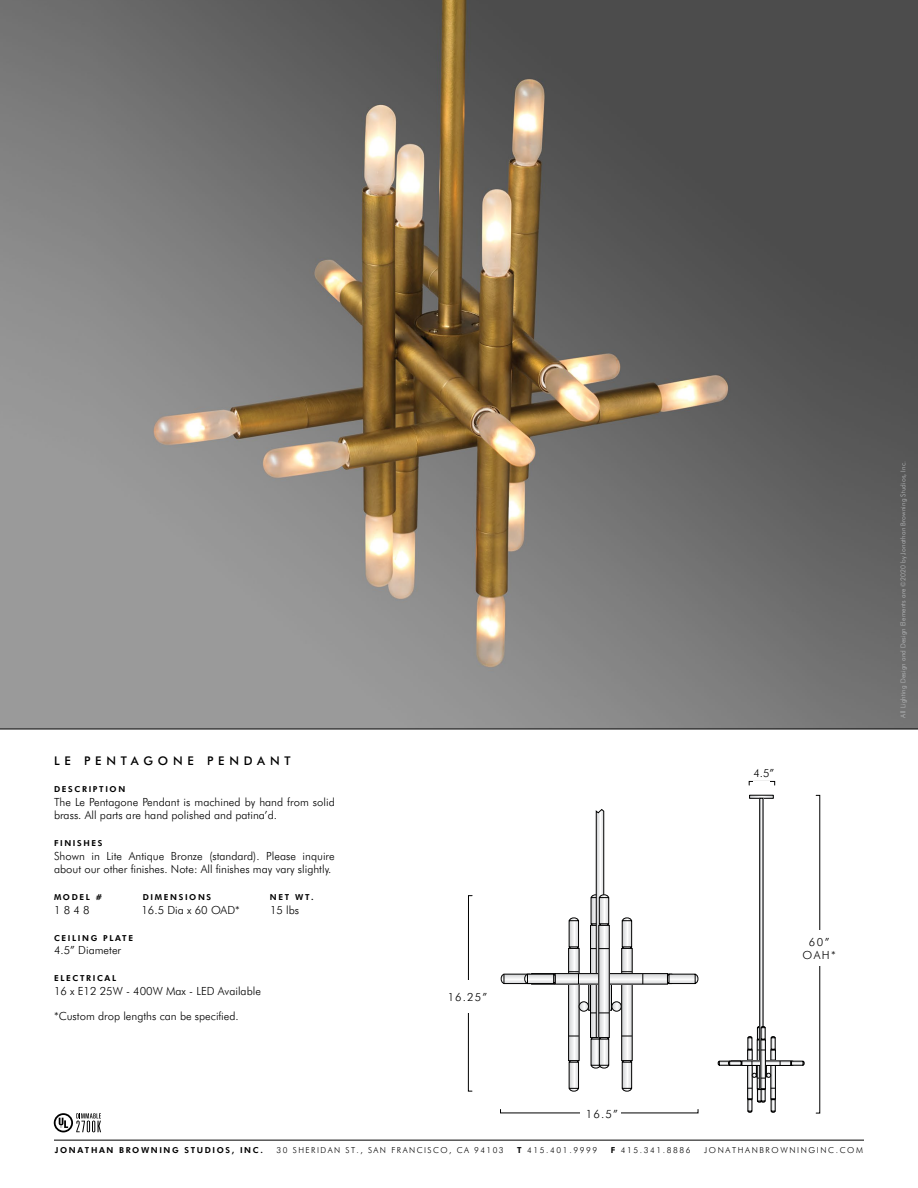
<style>
.page{position:relative;width:918px;height:1188px;background:#fff}
.page>*{position:absolute;margin:0;border:0;box-sizing:border-box;transform-origin:0 0}
.t1{font:500 12px "Futura BT";letter-spacing:.4em;color:#000}
.t2{font:300 11.4px "Futura BT";color:#000}
.t3{font:300 11.25px/13.5px "Futura BT";color:#000}
.t4{font:800 8.25px "Futura BT";letter-spacing:.2em;color:#000}
.t5{font:300 8.25px "Futura BT";letter-spacing:.195em;color:#000}
.t6{font:300 8.25px "Futura BT";letter-spacing:.175em;color:#000}
.t7{font:300 6.75px "Futura BT";letter-spacing:.02em;color:#bcbec0}
.s1{font-weight:800}
</style>
<div class="page">
<img style="left:0;top:0;width:918px;height:729px">
<hr style="left:54px;top:1140px;width:810px;height:1px;background:#000">
<hr style="left:0;top:729px;width:918px;height:1px;background:#000">
<svg style="left:54px;top:1113px;width:47px;height:19px"></svg>
<div style="left:749px;top:781px;width:26px;height:4px;border:1px solid #000"></div>
<div style="left:468px;top:895px;width:4px;height:196px;border:1px solid #000"></div>
<div style="left:456px;top:980px;width:27px;height:33px;background:#fff"></div>
<hr style="left:754px;top:781px;width:16px;height:3px;background:#fff">
<div style="left:749px;top:795px;width:25px;height:4px;border:1px solid #000"></div>
<svg style="left:718px;top:1026px;width:87px;height:87px"></svg>
<svg style="left:501px;top:809px;width:197px;height:283px"></svg>
<div style="left:612px;top:1002px;width:9px;height:9px;border:1px solid #000;border-radius:50%"></div>
<p class="t1" style="left:54px;top:754px;width:238px">LE PENTAGONE PENDANT</p>
<p class="t4" style="left:54px;top:784px;width:73px">DESCRIPTION</p>
<p class="t3" style="left:54px;top:795px;width:282px">The Le Pentagone Pendant is machined by hand from solid brass. All parts are hand polished and patina’d.</p>
<p class="t4" style="left:54px;top:838px;width:50px">FINISHES</p>
<p class="t3" style="left:54px;top:849px;width:282px">Shown in Lite Antique Bronze (standard). Please inquire about our other finishes. Note: All finishes may vary slightly.</p>
<p class="t4" style="left:54px;top:892px;width:50px">MODEL #</p>
<p class="t4" style="left:143px;top:892px;width:70px">DIMENSIONS</p>
<p class="t4" style="left:270px;top:892px;width:45px">NET WT.</p>
<p class="t3" style="left:54px;top:903px;width:37px">1 8 4 8</p>
<p class="t3" style="left:141px;top:903px;width:100px">16.5 Dia x 60 OAD*</p>
<p class="t3" style="left:270px;top:903px;width:31px">15 lbs</p>
<p class="t4" style="left:54px;top:933px;width:81px">CEILING PLATE</p>
<p class="t3" style="left:54px;top:943px;width:69px">4.5” Diameter</p>
<p class="t4" style="left:54px;top:973px;width:64px">ELECTRICAL</p>
<p class="t3" style="left:54px;top:984px;width:209px">16 x E12 25W - 400W Max - LED Available</p>
<p class="t3" style="left:54px;top:1009px;width:186px">*Custom drop lengths can be specified.</p>
<p class="t3" style="left:448px;top:990px;width:41px">16.25”</p>
<p class="t2" style="left:586px;top:1107px;width:34px">16.5”</p>
<p class="t3" style="left:753px;top:766px;width:23px">4.5”</p>
<p class="t3" style="left:802px;top:935px;width:35px;line-height:12.9px;text-align:center">60”<br>OAH*</p>
<p class="t4" style="left:55px;top:1145px;width:209px">JONATHAN BROWNING STUDIOS, INC.</p>
<p class="t6" style="left:277px;top:1145px;width:229px">30 SHERIDAN ST., SAN FRANCISCO, CA 94103</p>
<p class="t5" style="left:517px;top:1145px;width:82px"><span class="s1">T</span> 415.401.9999</p>
<p class="t5" style="left:611px;top:1145px;width:82px"><span class="s1">F</span> 415.341.8886</p>
<p class="t5" style="left:704px;top:1145px;width:160px">JONATHANBROWNINGINC.COM</p>
<p class="t7" style="left:899px;top:718px;width:258px;rotate:-90deg">All Lighting Design and Design Elements are ©2020 by Jonathan Browning Studios, Inc.</p>
</div>
